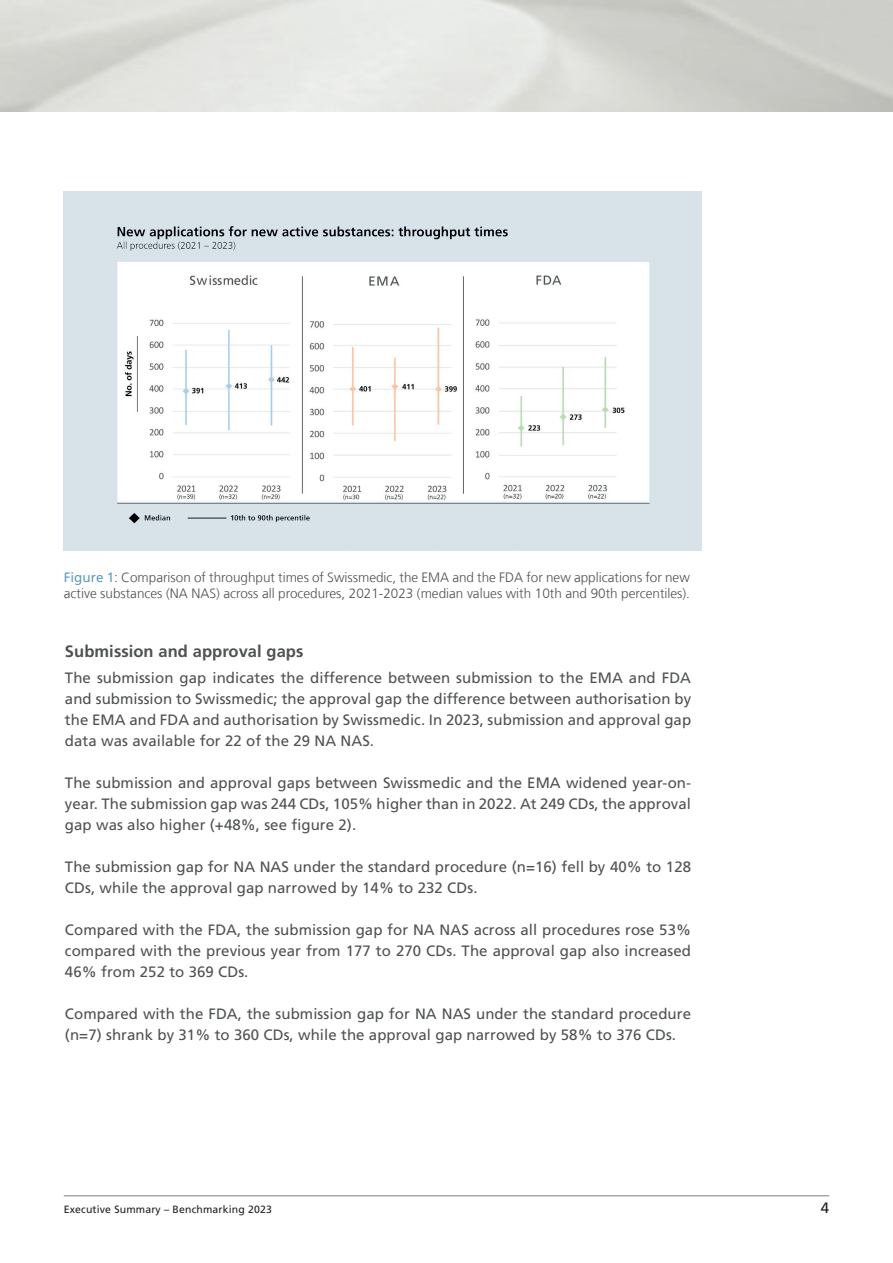
<style>
.page{position:relative;width:893px;height:1263px;background:#fff}
.page>*{position:absolute;margin:0;border:0;box-sizing:border-box;transform-origin:0 0}
.t1{font:700 16.5px "Frutiger LT Com";letter-spacing:.005em;color:#4f5252}
.t2{font:15px/21px "Frutiger LT Com";letter-spacing:.005em;color:#4f5252;text-align:justify}
.t3{font:15px "Frutiger LT Com";color:#231f20}
.t4{font:300 13.5px/16.2px "Frutiger LT Com";color:#4f5252}
.t5{font:10.5px "Frutiger LT Com";letter-spacing:.015em;color:#231f20}
.s1{font-weight:400;color:#609fb9}
</style>
<div class="page">
<hr style="left:64px;top:1195px;width:765px;height:1px;background:#231f20">
<img style="left:64px;top:191px;width:638px;height:360px">
<p class="t4" style="left:64px;top:569px;width:628px"><span class="s1">Figure 1</span>: Comparison of throughput times of Swissmedic, the EMA and the FDA for new applications for new active substances (NA NAS) across all procedures, 2021-2023 (median values with 10th and 90th percentiles).</p>
<p class="t1" style="left:65px;top:642px;width:240px">Submission and approval gaps</p>
<p class="t2" style="left:65px;top:667px;width:628px">The submission gap indicates the difference between submission to the EMA and FDA and submission to Swissmedic; the approval gap the difference between authorisation by the EMA and FDA and authorisation by Swissmedic. In 2023, submission and approval gap data was available for 22 of the 29 NA NAS.</p>
<p class="t2" style="left:65px;top:772px;width:628px">The submission and approval gaps between Swissmedic and the EMA widened year-on&shy;year. The submission gap was 244 CDs, 105% higher than in 2022. At 249 CDs, the approval gap was also higher (+48%, see figure 2).</p>
<p class="t2" style="left:65px;top:856px;width:628px">The submission gap for NA NAS under the standard procedure (n=16) fell by 40% to 128<br>CDs, while the approval gap narrowed by 14% to 232 CDs.</p>
<p class="t2" style="left:65px;top:919px;width:628px">Compared with the FDA, the submission gap for NA NAS across all procedures rose 53% compared with the previous year from 177 to 270 CDs. The approval gap also increased 46% from 252 to 369 CDs.</p>
<p class="t2" style="left:65px;top:1003px;width:628px">Compared with the FDA, the submission gap for NA NAS under the standard procedure (n=7) shrank by 31% to 360 CDs, while the approval gap narrowed by 58% to 376 CDs.</p>
<p class="t5" style="left:64px;top:1203px;width:210px">Executive Summary – Benchmarking 2023</p>
<p class="t3" style="left:821px;top:1199px;width:10px">4</p>
</div>
